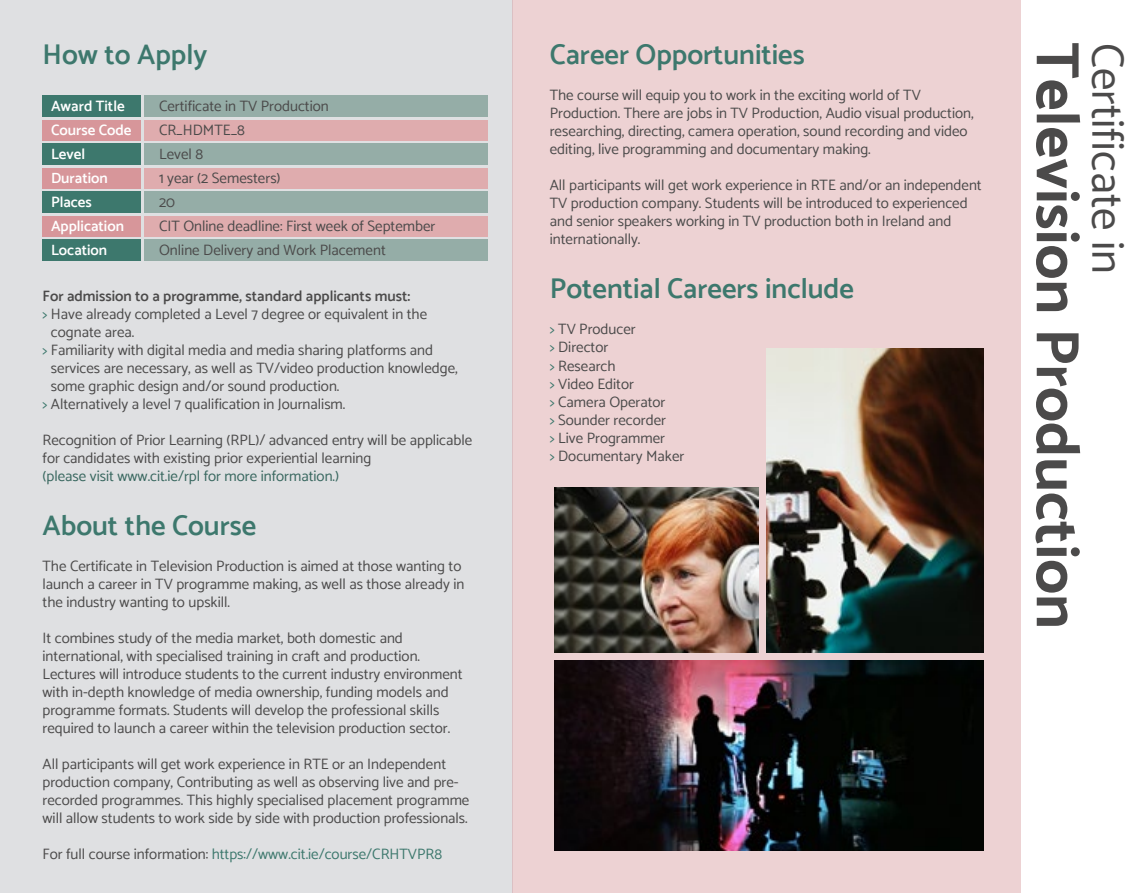
<style>
.page{position:relative;width:1140px;height:893px;background:#fff}
.page>*{position:absolute;margin:0;border:0;box-sizing:border-box;transform-origin:0 0}
.t1{font:700 61.5px "Catamaran";color:#4b4a4a}
.t2{font:45px "Catamaran";color:#4b4a4a}
.t3{font:600 28.5px "Catamaran";color:#3d786d}
.t4{font:15px/18px "Catamaran";color:#4b4a4a}
.t5{font:15px "Catamaran";color:#3d786d}
.t6{font:600 15px "Catamaran";color:#fff}
.t7{font:600 15px "Catamaran";color:#4b4a4a}
.t8{font:15px "Catamaran";color:#38675f}
.s1{color:#3d786d}
.s2{color:#4b4a4a}
</style>
<div class="page">
<div style="left:0;top:0;width:512px;height:893px;background:#dfe0e2"></div>
<div style="left:43px;top:96px;width:98px;height:21px;background:#3d786d"></div>
<div style="left:145px;top:96px;width:343px;height:21px;background:#95ada7"></div>
<div style="left:43px;top:192px;width:98px;height:21px;background:#3d786d"></div>
<div style="left:145px;top:192px;width:343px;height:21px;background:#95ada7"></div>
<div style="left:43px;top:144px;width:98px;height:21px;background:#3d786d"></div>
<div style="left:145px;top:144px;width:343px;height:21px;background:#95ada7"></div>
<div style="left:43px;top:239px;width:98px;height:21px;background:#3d786d"></div>
<div style="left:145px;top:239px;width:343px;height:21px;background:#95ada7"></div>
<div style="left:43px;top:120px;width:98px;height:20px;background:#d7969a"></div>
<div style="left:145px;top:120px;width:343px;height:20px;background:#dfacae"></div>
<div style="left:43px;top:216px;width:98px;height:20px;background:#d7969a"></div>
<div style="left:145px;top:216px;width:343px;height:20px;background:#dfacae"></div>
<div style="left:43px;top:168px;width:98px;height:20px;background:#d7969a"></div>
<div style="left:145px;top:168px;width:343px;height:20px;background:#dfacae"></div>
<div style="left:512px;top:0;width:508px;height:893px;background:#edd2d3"></div>
<img style="left:554px;top:660px;width:429px;height:190px">
<img style="left:766px;top:349px;width:217px;height:304px">
<img style="left:554px;top:488px;width:204px;height:165px">
<h3 class="t3" style="left:43px;top:38px;width:166px">How to Apply</h3>
<p class="t6" style="left:51px;top:97px;width:75px">Award Title</p>
<p class="t4" style="left:159px;top:96px;width:171px">Certificate in TV Production</p>
<p class="t6" style="left:51px;top:121px;width:82px">Course Code</p>
<p class="t4" style="left:159px;top:120px;width:87px">CR_HDMTE_8</p>
<p class="t6" style="left:51px;top:145px;width:36px">Level</p>
<p class="t4" style="left:159px;top:144px;width:45px">Level 8</p>
<p class="t6" style="left:51px;top:169px;width:58px">Duration</p>
<p class="t4" style="left:159px;top:168px;width:123px">1 year (2 Semesters)</p>
<p class="t6" style="left:51px;top:193px;width:42px">Places</p>
<p class="t4" style="left:159px;top:192px;width:18px">20</p>
<p class="t6" style="left:51px;top:217px;width:74px">Application</p>
<p class="t4" style="left:159px;top:216px;width:278px">CIT Online deadline: First week of September</p>
<p class="t6" style="left:51px;top:241px;width:58px">Location</p>
<p class="t4" style="left:159px;top:240px;width:228px">Online Delivery and Work Placement</p>
<p class="t7" style="left:43px;top:287px;width:369px">For admission to a programme, standard applicants must:</p>
<p class="t4" style="left:43px;top:305px;width:386px"><span class="s1">&gt;</span> Have already completed a Level 7 degree or equivalent in the</p>
<p class="t4" style="left:51px;top:323px;width:85px">cognate area.</p>
<p class="t4" style="left:43px;top:341px;width:392px"><span class="s1">&gt;</span> Familiarity with digital media and media sharing platforms and</p>
<p class="t4" style="left:51px;top:359px;width:408px">services are necessary, as well as TV/video production knowledge,</p>
<p class="t4" style="left:51px;top:377px;width:290px">some graphic design and/or sound production.</p>
<p class="t4" style="left:43px;top:395px;width:304px"><span class="s1">&gt;</span> Alternatively a level 7 qualification in Journalism.</p>
<p class="t4" style="left:43px;top:431px;width:431px">Recognition of Prior Learning (RPL)/ advanced entry will be applicable for candidates with existing prior experiential learning</p>
<p class="t8" style="left:43px;top:467px;width:298px">(please visit www.cit.ie/rpl for more information.)</p>
<h3 class="t3" style="left:43px;top:508px;width:215px">About the Course</h3>
<p class="t4" style="left:43px;top:557px;width:423px">The Certificate in Television Production is aimed at those wanting to launch a career in TV programme making, as well as those already in the industry wanting to upskill.</p>
<p class="t4" style="left:43px;top:629px;width:421px">It combines study of the media market, both domestic and international, with specialised training in craft and production.<br>Lectures will introduce students to the current industry environment with in-depth knowledge of media ownership, funding models and programme formats. Students will develop the professional skills required to launch a career within the television production sector.</p>
<p class="t4" style="left:43px;top:755px;width:428px">All participants will get work experience in RTE or an Independent production company, Contributing as well as observing live and pre&shy;recorded programmes. This highly specialised placement programme will allow students to work side by side with production professionals.</p>
<p class="t5" style="left:43px;top:845px;width:401px"><span class="s2">For full course information:</span> https://www.cit.ie/course/CRHTVPR8</p>
<h3 class="t3" style="left:550px;top:38px;width:256px">Career Opportunities</h3>
<p class="t4" style="left:550px;top:86px;width:425px">The course will equip you to work in the exciting world of TV Production. There are jobs in TV Production, Audio visual production, researching, directing, camera operation, sound recording and video editing, live programming and documentary making.</p>
<p class="t4" style="left:550px;top:176px;width:433px">All participants will get work experience in RTE and/or an independent TV production company. Students will be introduced to experienced and senior speakers working in TV production both in Ireland and internationally.</p>
<h3 class="t3" style="left:550px;top:272px;width:306px">Potential Careers include</h3>
<p class="t4" style="left:550px;top:320px;width:136px"><span class="s1">&gt;</span> TV Producer<br><span class="s1">&gt;</span> Director<br><span class="s1">&gt;</span> Research<br><span class="s1">&gt;</span> Video Editor<br><span class="s1">&gt;</span> Camera Operator<br><span class="s1">&gt;</span> Sounder recorder<br><span class="s1">&gt;</span> Live Programmer<br><span class="s1">&gt;</span> Documentary Maker</p>
<h1 class="t1" style="left:1094px;top:43px;width:588px;rotate:90deg">Television Production</h1>
<h2 class="t2" style="left:1134px;top:43px;width:233px;rotate:90deg">Certificate in</h2>
</div>
